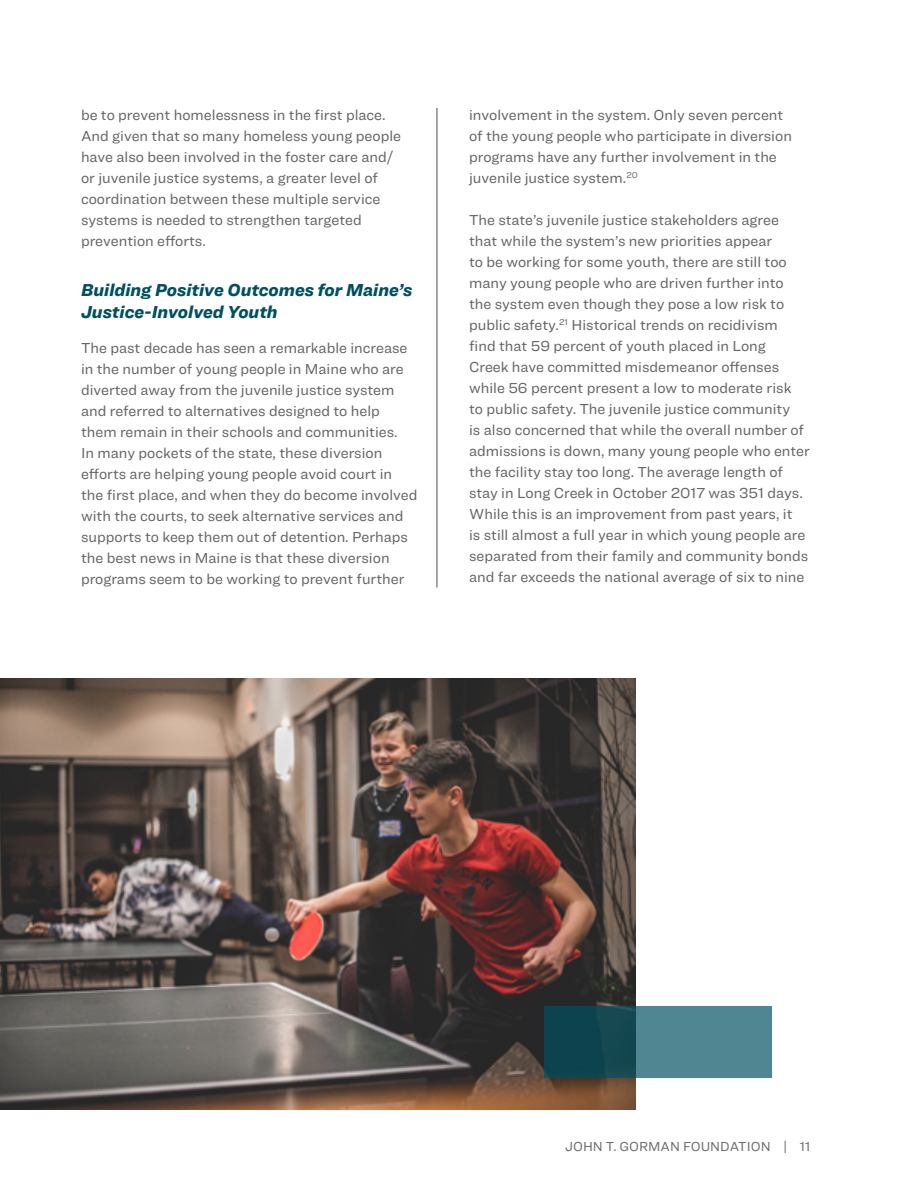
<style>
.page{position:relative;width:918px;height:1188px;background:#fff}
.page>*{position:absolute;margin:0;border:0;box-sizing:border-box;transform-origin:0 0}
.t1{font:italic 900 18px/22.5px "Ringside";color:#005060}
.t2{font:15px/21px "Ringside";color:#636466}
.t3{font:13.5px "Ringside";color:#6b6c6f}
</style>
<div class="page">
<img style="left:0;top:678px;width:635px;height:431px">
<hr style="left:437px;top:108px;width:1px;height:480px;background:#4d4d4f">
<svg style="left:544px;top:1007px;width:228px;height:71px;background:#366b76"></svg>
<p class="t2" style="left:81px;top:104px;width:322px">be to prevent homelessness in the first place.<br>And given that so many homeless young people have also been involved in the foster care and/ or juvenile justice systems, a greater level of coordination between these multiple service systems is needed to strengthen targeted prevention efforts.</p>
<p class="t1" style="left:81px;top:278px;width:333px">Building Positive Outcomes for Maine’s<br>Justice-Involved Youth</p>
<p class="t2" style="left:81px;top:337px;width:338px">The past decade has seen a remarkable increase in the number of young people in Maine who are diverted away from the juvenile justice system and referred to alternatives designed to help them remain in their schools and communities.<br>In many pockets of the state, these diversion efforts are helping young people avoid court in the first place, and when they do become involved with the courts, to seek alternative services and supports to keep them out of detention. Perhaps the best news in Maine is that these diversion programs seem to be working to prevent further</p>
<p class="t2" style="left:469px;top:104px;width:324px">involvement in the system. Only seven percent of the young people who participate in diversion programs have any further involvement in the juvenile justice system.<sup>20</sup></p>
<p class="t2" style="left:469px;top:209px;width:342px">The state’s juvenile justice stakeholders agree that while the system’s new priorities appear<br>to be working for some youth, there are still too many young people who are driven further into the system even though they pose a low risk to public safety.<sup>21</sup> Historical trends on recidivism<br>find that 59 percent of youth placed in Long<br>Creek have committed misdemeanor offenses while 56 percent present a low to moderate risk<br>to public safety. The juvenile justice community<br>is also concerned that while the overall number of admissions is down, many young people who enter the facility stay too long. The average length of stay in Long Creek in October 2017 was 351 days.<br>While this is an improvement from past years, it<br>is still almost a full year in which young people are separated from their family and community bonds and far exceeds the national average of six to nine</p>
<p class="t3" style="left:565px;top:1137px;width:247px">JOHN T. GORMAN FOUNDATION | 11</p>
</div>
